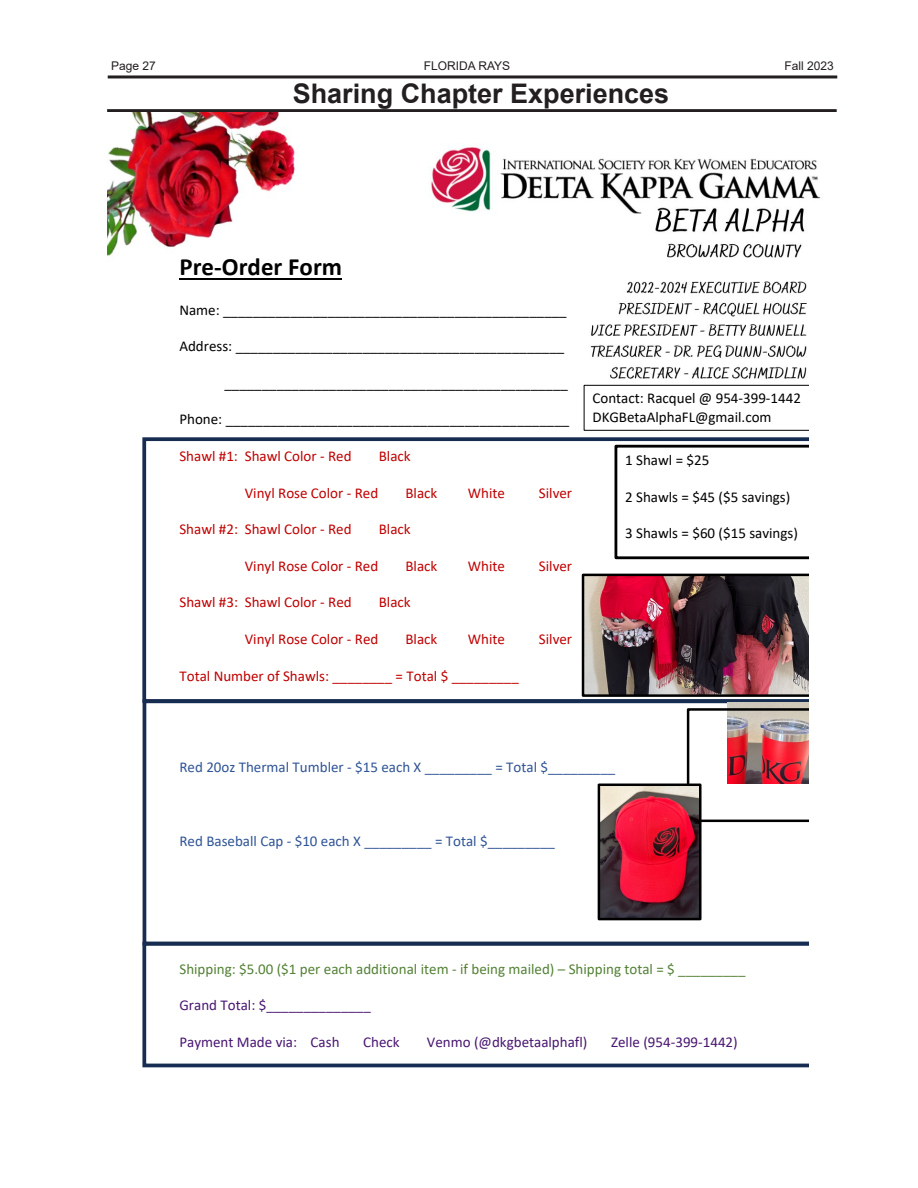
<style>
.page{position:relative;width:918px;height:1188px;background:#fff}
.page>*{position:absolute;margin:0;border:0;box-sizing:border-box;transform-origin:0 0}
.t1{font:700 27px "Arial";color:#231f20}
.t2{font:700 24.9px "Calibri";color:#000}
.t3{font:15px/18.3px "Calibri";color:#000}
.t4{font:15px "Calibri";color:#c00000}
.t5{font:15px "Calibri";color:#2f5496}
.t6{font:15px "Calibri";color:#491671}
.t7{font:15px "Calibri";color:#538135}
.t8{font:12px "Arial";color:#231f20}
</style>
<div class="page">
<hr style="left:108px;top:75px;width:729px;height:3px;background:#231f20">
<hr style="left:107px;top:109px;width:730px;height:3px;background:#231f20">
<img style="left:108px;top:112px;width:713px;height:956px">
<svg style="left:142px;top:437px;width:666px;height:266px"></svg>
<svg style="left:143px;top:699px;width:665px;height:243px"></svg>
<svg style="left:142px;top:942px;width:666px;height:125px"></svg>
<hr style="left:179px;top:278px;width:163px;height:2px;background:#000">
<svg style="left:615px;top:445px;width:193px;height:114px"></svg>
<img style="left:582px;top:574px;width:226px;height:123px">
<img style="left:728px;top:703px;width:80px;height:5px">
<img style="left:687px;top:708px;width:121px;height:114px">
<img style="left:602px;top:788px;width:96px;height:128px">
<div style="left:598px;top:784px;width:104px;height:136px;border:3px solid #000"></div>
<svg style="left:584px;top:385px;width:224px;height:46px"></svg>
<p class="t8" style="left:111px;top:57px;width:46px">Page 27</p>
<p class="t8" style="left:424px;top:57px;width:88px">FLORIDA RAYS</p>
<p class="t8" style="left:784px;top:57px;width:51px">Fall 2023</p>
<p class="t1" style="left:293px;top:74px;width:378px">Sharing Chapter Experiences</p>
<p class="t2" style="left:179px;top:249px;width:164px">Pre-Order Form</p>
<p class="t3" style="left:179px;top:300px;width:389px">Name: ______________________________________________</p>
<p class="t3" style="left:179px;top:337px;width:386px">Address: ____________________________________________</p>
<p class="t3" style="left:224px;top:373px;width:345px">______________________________________________</p>
<p class="t3" style="left:179px;top:410px;width:391px">Phone: ______________________________________________</p>
<p class="t4" style="left:179px;top:446px;width:174px">Shawl #1: Shawl Color - Red</p>
<p class="t4" style="left:379px;top:446px;width:33px">Black</p>
<p class="t4" style="left:245px;top:482px;width:135px">Vinyl Rose Color - Red</p>
<p class="t4" style="left:405px;top:482px;width:33px">Black</p>
<p class="t4" style="left:468px;top:482px;width:39px">White</p>
<p class="t4" style="left:539px;top:482px;width:35px">Silver</p>
<p class="t4" style="left:179px;top:519px;width:174px">Shawl #2: Shawl Color - Red</p>
<p class="t4" style="left:379px;top:519px;width:33px">Black</p>
<p class="t4" style="left:245px;top:555px;width:135px">Vinyl Rose Color - Red</p>
<p class="t4" style="left:405px;top:555px;width:33px">Black</p>
<p class="t4" style="left:468px;top:555px;width:39px">White</p>
<p class="t4" style="left:539px;top:555px;width:35px">Silver</p>
<p class="t4" style="left:179px;top:592px;width:174px">Shawl #3: Shawl Color - Red</p>
<p class="t4" style="left:379px;top:592px;width:33px">Black</p>
<p class="t4" style="left:245px;top:629px;width:135px">Vinyl Rose Color - Red</p>
<p class="t4" style="left:405px;top:629px;width:33px">Black</p>
<p class="t4" style="left:468px;top:629px;width:39px">White</p>
<p class="t4" style="left:539px;top:629px;width:35px">Silver</p>
<p class="t4" style="left:179px;top:666px;width:341px">Total Number of Shawls: ________ = Total $ _________</p>
<p class="t3" style="left:592px;top:389px;width:210px">Contact: Racquel @ 954-399-1442<br>DKGBetaAlphaFL@gmail.com</p>
<p class="t3" style="left:625px;top:451px;width:86px">1 Shawl = $25</p>
<p class="t3" style="left:625px;top:487px;width:167px">2 Shawls = $45 ($5 savings)</p>
<p class="t3" style="left:625px;top:524px;width:174px">3 Shawls = $60 ($15 savings)</p>
<p class="t5" style="left:179px;top:757px;width:437px">Red 20oz Thermal Tumbler - $15 each X _________ = Total $_________</p>
<p class="t5" style="left:179px;top:830px;width:377px">Red Baseball Cap - $10 each X _________ = Total $_________</p>
<p class="t7" style="left:179px;top:958px;width:568px">Shipping: $5.00 ($1 per each additional item - if being mailed) – Shipping total = $ _________</p>
<p class="t6" style="left:179px;top:995px;width:193px">Grand Total: $______________</p>
<p class="t6" style="left:179px;top:1031px;width:162px">Payment Made via: Cash</p>
<p class="t6" style="left:363px;top:1031px;width:38px">Check</p>
<p class="t6" style="left:427px;top:1031px;width:162px">Venmo (@dkgbetaalphafl)</p>
<p class="t6" style="left:611px;top:1031px;width:128px">Zelle (954-399-1442)</p>
</div>
